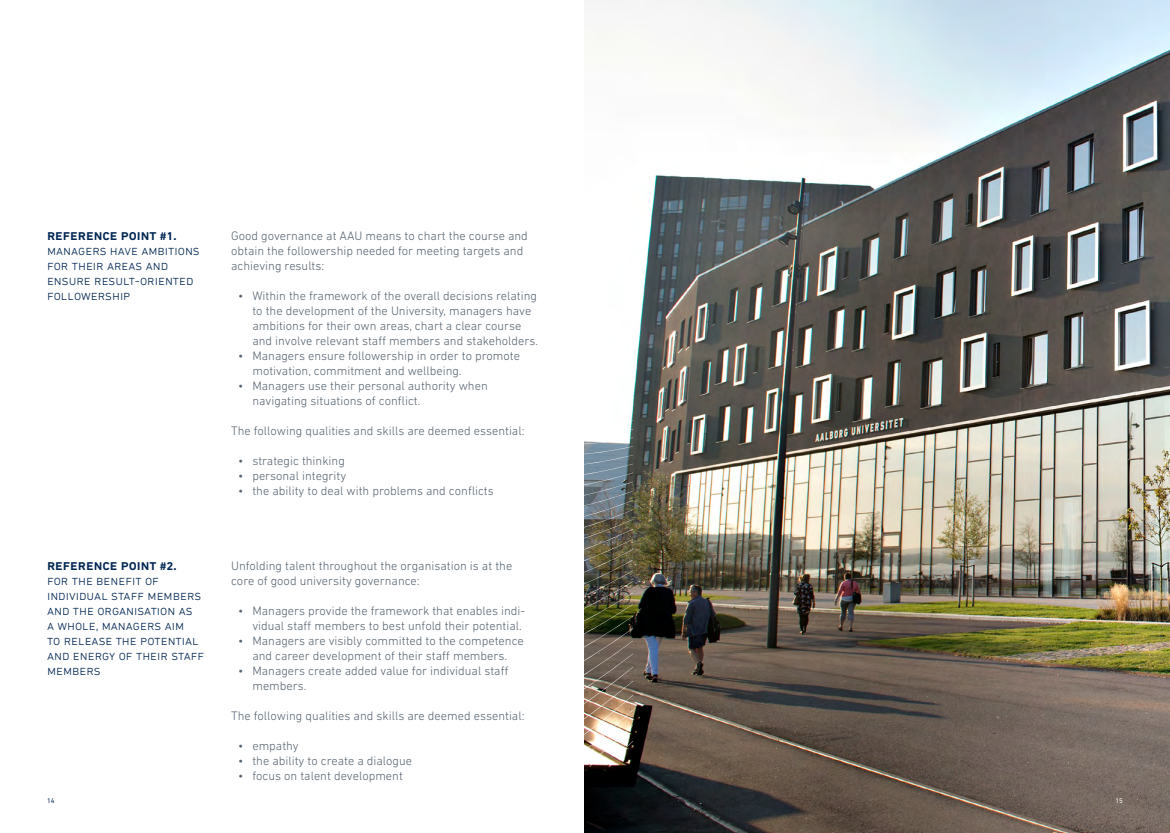
<style>
.page{position:relative;width:1170px;height:833px;background:#fff}
.page>*{position:absolute;margin:0;border:0;box-sizing:border-box;transform-origin:0 0}
.t1{font:500 15px "DIN Next LT Pro";color:#002653}
.t2{font:300 13.75px/15px "DIN Next LT Pro";color:#002653}
.t3{font:300 12.5px/15px "DIN Next LT Pro";color:#54616e}
.t4{font:6.88px "DIN Next LT Pro";color:#002653}
.t5{font:6.88px "DIN Next LT Pro";color:#fff}
.s1{font-weight:700;font-size:11.25px}
</style>
<div class="page">
<img style="left:585px;top:0;width:584px;height:833px">
<img style="left:585px;top:416px;width:47px;height:341px">
<p class="t1" style="left:47px;top:226px;width:131px">reference point <span class="s1">#</span>1.</p>
<p class="t2" style="left:47px;top:243px;width:154px">managers have ambitions for their areas and ensure result-oriented followership</p>
<p class="t3" style="left:231px;top:228px;width:298px">Good governance at AAU means to chart the course and obtain the followership needed for meeting targets and achieving results:</p>
<p class="t3" style="left:252px;top:288px;width:287px;text-indent:-14px">• Within the framework of the overall decisions relating to the development of the University, managers have ambitions for their own areas, chart a clear course and involve relevant staff members and stakeholders.</p>
<p class="t3" style="left:252px;top:348px;width:269px;text-indent:-14px">• Managers ensure followership in order to promote motivation, commitment and wellbeing.</p>
<p class="t3" style="left:252px;top:378px;width:237px;text-indent:-14px">• Managers use their personal authority when navigating situations of conflict.</p>
<p class="t3" style="left:231px;top:423px;width:295px">The following qualities and skills are deemed essential:</p>
<p class="t3" style="left:238px;top:453px;width:108px">• strategic thinking</p>
<p class="t3" style="left:238px;top:468px;width:109px">• personal integrity</p>
<p class="t3" style="left:238px;top:483px;width:257px">• the ability to deal with problems and conflicts</p>
<p class="t1" style="left:47px;top:556px;width:131px">reference point <span class="s1">#</span>2.</p>
<p class="t2" style="left:47px;top:573px;width:159px">for the benefit of individual staff members and the organisation as<br>a whole, managers aim<br>to release the potential and energy of their staff members</p>
<p class="t3" style="left:231px;top:558px;width:283px">Unfolding talent throughout the organisation is at the core of good university governance:</p>
<p class="t3" style="left:238px;top:603px;width:288px;text-align:right">• Managers provide the framework that enables indi&shy;vidual staff members to best unfold their potential.</p>
<p class="t3" style="left:238px;top:633px;width:287px;text-align:center">• Managers are visibly committed to the competence and career development of their staff members.</p>
<p class="t3" style="left:252px;top:663px;width:257px;text-indent:-14px">• Managers create added value for individual staff members.</p>
<p class="t3" style="left:231px;top:708px;width:295px">The following qualities and skills are deemed essential:</p>
<p class="t3" style="left:238px;top:738px;width:62px">• empathy</p>
<p class="t3" style="left:238px;top:753px;width:175px">• the ability to create a dialogue</p>
<p class="t3" style="left:238px;top:768px;width:166px">• focus on talent development</p>
<p class="t4" style="left:47px;top:796px;width:9px">14</p>
<p class="t5" style="left:1115px;top:796px;width:9px">15</p>
</div>
